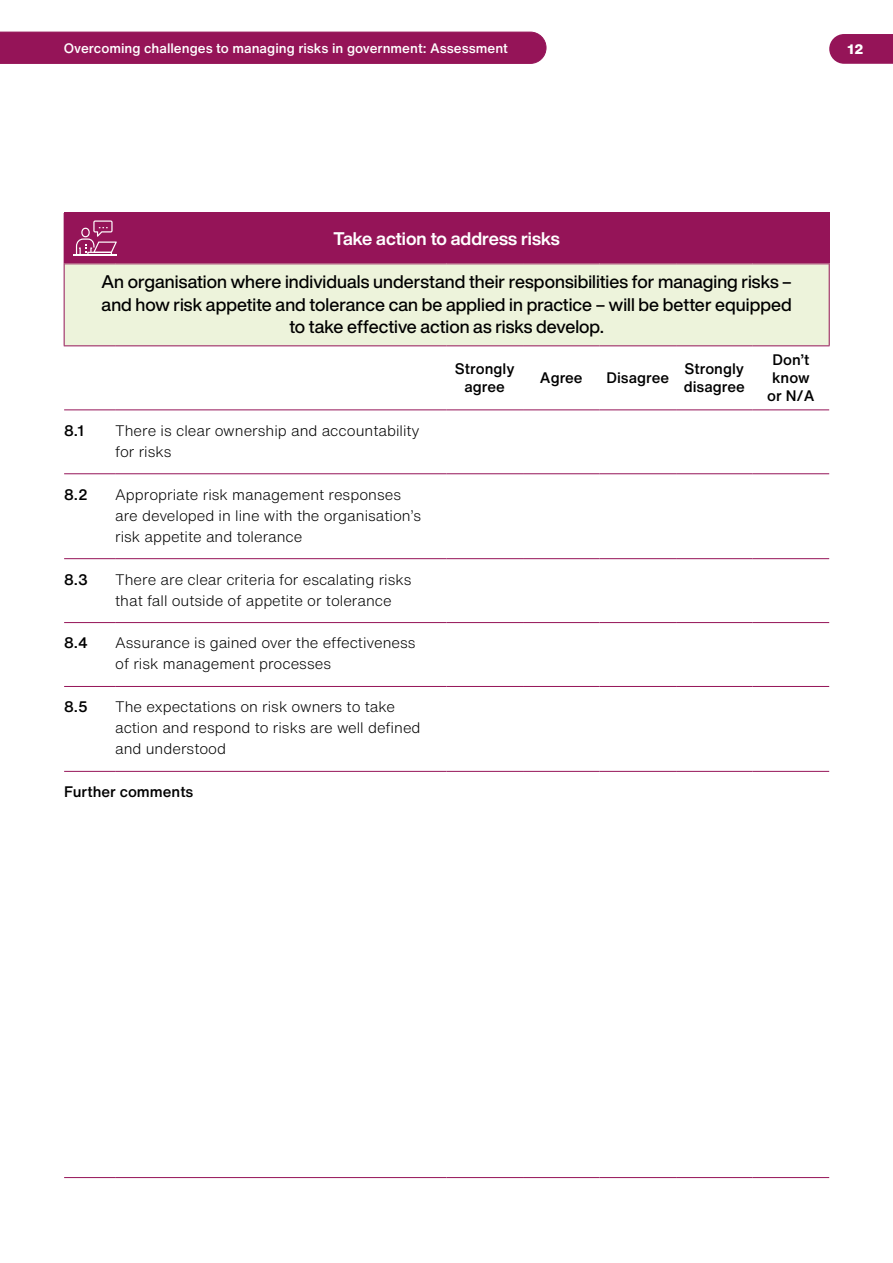
<style>
.page{position:relative;width:893px;height:1263px;background:#fff}
.page>*{position:absolute;margin:0;border:0;box-sizing:border-box;transform-origin:0 0}
.heading_3{font:500 18px/22.5px "Helvetica Now Display";color:#000;text-align:center}
.heading_3-2{font:700 18px "Helvetica Now Display";color:#fff}
.body_text{font:300 15px/21px "Helvetica Now Text";color:#000}
.heading_5{font:500 15px/18px "Helvetica Now Text";color:#000;text-align:center}
.body_text-2{font:500 15px "Helvetica Now Text";color:#000}
.t1{font:500 13.5px "Helvetica Now Text";color:#fff}
.t2{font:800 13.5px "Helvetica Now Text";color:#fff}
</style>
<div class="page">
<svg style="left:829px;top:34px;width:64px;height:30px;background:#9b2262"></svg>
<div style="left:0;top:32px;width:546px;height:32px;background:#951458"></div>
<div style="left:64px;top:213px;width:765px;height:51px;background:#951458"></div>
<div style="left:64px;top:264px;width:765px;height:82px;background:#edf3db"></div>
<hr style="left:64px;top:409px;width:51px;height:1px;background:#951458">
<hr style="left:115px;top:409px;width:331px;height:1px;background:#951458">
<hr style="left:446px;top:409px;width:77px;height:1px;background:#951458">
<hr style="left:523px;top:409px;width:77px;height:1px;background:#951458">
<hr style="left:600px;top:409px;width:76px;height:1px;background:#951458">
<hr style="left:676px;top:409px;width:77px;height:1px;background:#951458">
<hr style="left:753px;top:409px;width:76px;height:1px;background:#951458">
<hr style="left:64px;top:473px;width:51px;height:1px;background:#951458">
<hr style="left:115px;top:473px;width:331px;height:1px;background:#951458">
<hr style="left:446px;top:473px;width:77px;height:1px;background:#951458">
<hr style="left:523px;top:473px;width:77px;height:1px;background:#951458">
<hr style="left:600px;top:473px;width:76px;height:1px;background:#951458">
<hr style="left:676px;top:473px;width:77px;height:1px;background:#951458">
<hr style="left:753px;top:473px;width:76px;height:1px;background:#951458">
<hr style="left:64px;top:558px;width:51px;height:1px;background:#951458">
<hr style="left:115px;top:558px;width:331px;height:1px;background:#951458">
<hr style="left:446px;top:558px;width:77px;height:1px;background:#951458">
<hr style="left:523px;top:558px;width:77px;height:1px;background:#951458">
<hr style="left:600px;top:558px;width:76px;height:1px;background:#951458">
<hr style="left:676px;top:558px;width:77px;height:1px;background:#951458">
<hr style="left:753px;top:558px;width:76px;height:1px;background:#951458">
<hr style="left:64px;top:622px;width:51px;height:1px;background:#951458">
<hr style="left:115px;top:622px;width:331px;height:1px;background:#951458">
<hr style="left:446px;top:622px;width:77px;height:1px;background:#951458">
<hr style="left:523px;top:622px;width:77px;height:1px;background:#951458">
<hr style="left:600px;top:622px;width:76px;height:1px;background:#951458">
<hr style="left:676px;top:622px;width:77px;height:1px;background:#951458">
<hr style="left:753px;top:622px;width:76px;height:1px;background:#951458">
<hr style="left:64px;top:686px;width:51px;height:1px;background:#951458">
<hr style="left:115px;top:686px;width:331px;height:1px;background:#951458">
<hr style="left:446px;top:686px;width:77px;height:1px;background:#951458">
<hr style="left:523px;top:686px;width:77px;height:1px;background:#951458">
<hr style="left:600px;top:686px;width:76px;height:1px;background:#951458">
<hr style="left:676px;top:686px;width:77px;height:1px;background:#951458">
<hr style="left:753px;top:686px;width:76px;height:1px;background:#951458">
<hr style="left:64px;top:771px;width:51px;height:1px;background:#951458">
<hr style="left:115px;top:771px;width:331px;height:1px;background:#951458">
<hr style="left:446px;top:771px;width:77px;height:1px;background:#951458">
<hr style="left:523px;top:771px;width:77px;height:1px;background:#951458">
<hr style="left:600px;top:771px;width:76px;height:1px;background:#951458">
<hr style="left:676px;top:771px;width:77px;height:1px;background:#951458">
<hr style="left:753px;top:771px;width:76px;height:1px;background:#951458">
<hr style="left:64px;top:1177px;width:51px;height:1px;background:#951458">
<hr style="left:115px;top:1177px;width:331px;height:1px;background:#951458">
<hr style="left:446px;top:1177px;width:77px;height:1px;background:#951458">
<hr style="left:523px;top:1177px;width:77px;height:1px;background:#951458">
<hr style="left:600px;top:1177px;width:76px;height:1px;background:#951458">
<hr style="left:676px;top:1177px;width:77px;height:1px;background:#951458">
<hr style="left:753px;top:1177px;width:76px;height:1px;background:#951458">
<hr style="left:64px;top:264px;width:1px;height:81px;background:#951458">
<hr style="left:829px;top:264px;width:1px;height:81px;background:#951458">
<hr style="left:64px;top:345px;width:51px;height:1px;background:#951458">
<hr style="left:115px;top:345px;width:331px;height:1px;background:#951458">
<hr style="left:446px;top:345px;width:77px;height:1px;background:#951458">
<hr style="left:523px;top:345px;width:77px;height:1px;background:#951458">
<hr style="left:600px;top:345px;width:76px;height:1px;background:#951458">
<hr style="left:676px;top:345px;width:77px;height:1px;background:#951458">
<hr style="left:753px;top:345px;width:77px;height:1px;background:#951458">
<hr style="left:829px;top:213px;width:1px;height:51px;background:#951458">
<hr style="left:65px;top:264px;width:50px;height:1px;background:#951458">
<hr style="left:115px;top:264px;width:331px;height:1px;background:#951458">
<hr style="left:446px;top:264px;width:77px;height:1px;background:#951458">
<hr style="left:523px;top:264px;width:77px;height:1px;background:#951458">
<hr style="left:600px;top:264px;width:76px;height:1px;background:#951458">
<hr style="left:676px;top:264px;width:77px;height:1px;background:#951458">
<hr style="left:753px;top:264px;width:76px;height:1px;background:#951458">
<hr style="left:73px;top:254px;width:43px;height:1px;background:#fff">
<svg style="left:76px;top:220px;width:41px;height:35px"></svg>
<p class="t1" style="left:64px;top:38px;width:446px">Overcoming challenges to managing risks in government: Assessment</p>
<p class="t2" style="left:847px;top:39px;width:18px">12</p>
<h3 class="heading_3-2" style="left:333px;top:226px;width:228px">Take action to address risks</h3>
<h3 class="heading_3" style="left:102px;top:270px;width:692px">An organisation where individuals understand their responsibilities for managing risks – and how risk appetite and tolerance can be applied in practice – will be better equipped to take effective action as risks develop.</h3>
<h5 class="heading_5" style="left:455px;top:360px;width:61px">Strongly agree</h5>
<h5 class="heading_5" style="left:540px;top:369px;width:44px">Agree</h5>
<h5 class="heading_5" style="left:606px;top:369px;width:64px">Disagree</h5>
<h5 class="heading_5" style="left:684px;top:360px;width:63px;text-align:left">Strongly disagree</h5>
<h5 class="heading_5" style="left:767px;top:351px;width:49px">Don’t know or N/A</h5>
<p class="body_text-2" style="left:64px;top:419px;width:22px">8.1</p>
<p class="body_text" style="left:115px;top:419px;width:306px">There is clear ownership and accountability for risks</p>
<p class="body_text-2" style="left:64px;top:483px;width:25px">8.2</p>
<p class="body_text" style="left:115px;top:483px;width:308px">Appropriate risk management responses are developed in line with the organisation’s risk appetite and tolerance</p>
<p class="body_text-2" style="left:64px;top:568px;width:25px">8.3</p>
<p class="body_text" style="left:115px;top:568px;width:298px">There are clear criteria for escalating risks that fall outside of appetite or tolerance</p>
<p class="body_text-2" style="left:64px;top:632px;width:25px">8.4</p>
<p class="body_text" style="left:115px;top:632px;width:302px">Assurance is gained over the effectiveness of risk management processes</p>
<p class="body_text-2" style="left:64px;top:696px;width:25px">8.5</p>
<p class="body_text" style="left:115px;top:696px;width:307px">The expectations on risk owners to take action and respond to risks are well defined and understood</p>
<p class="body_text-2" style="left:64px;top:781px;width:131px">Further comments</p>
</div>
